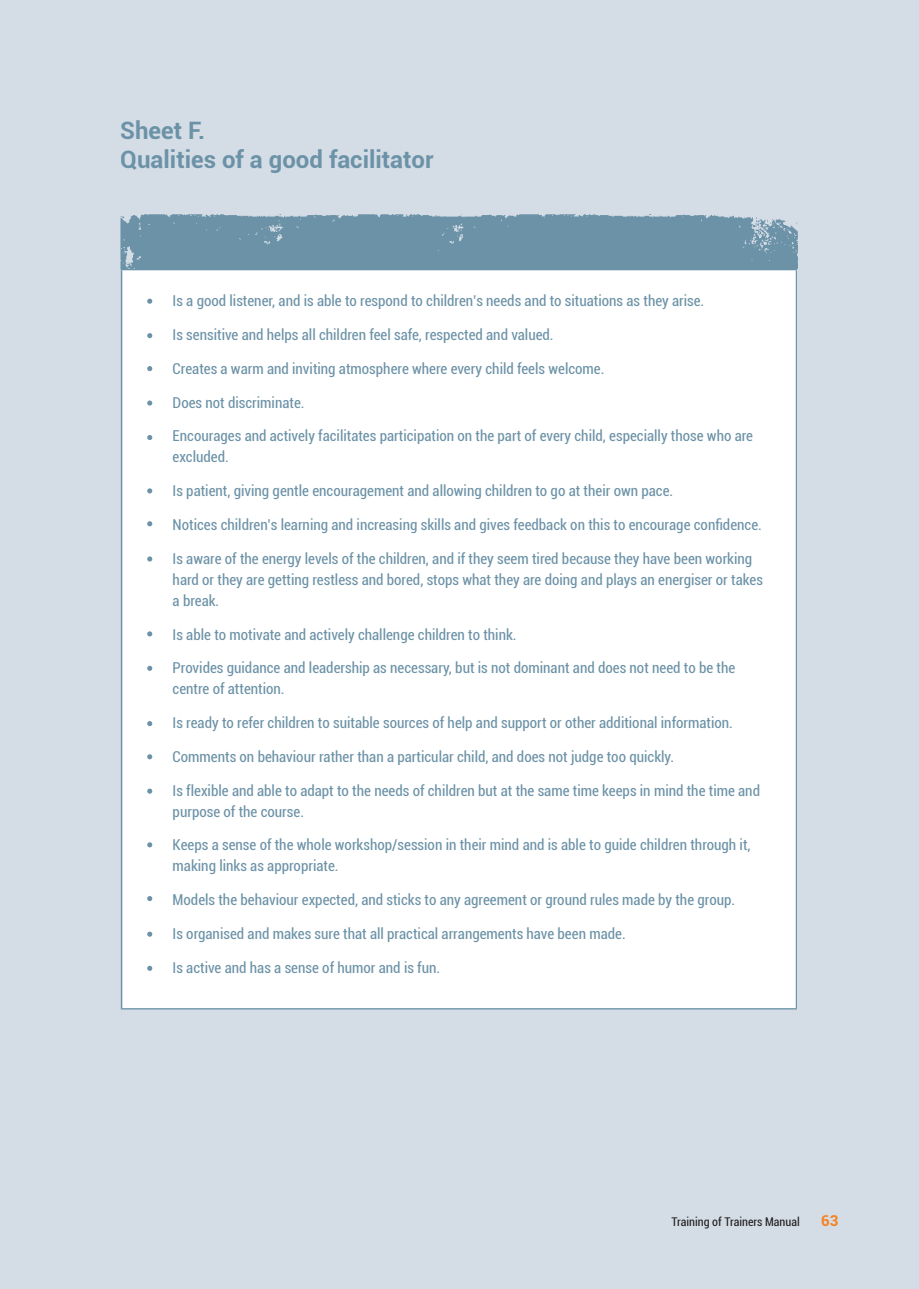
<style>
.page{position:relative;width:919px;height:1289px;background:#fff}
.page>*{position:absolute;margin:0;border:0;box-sizing:border-box;transform-origin:0 0}
.t1{font:700 24px/28.8px "Roboto";color:#6c92a7}
.t2{font:condensed 15px/21px "Roboto";color:#6c92a7}
.t3{font:700 15px "Roboto";color:#f58220}
.t4{font:condensed 12px "Roboto";color:#231f20}
</style>
<div class="page">
<div style="left:0;top:0;width:918px;height:1288px;background:#d4dde6"></div>
<div style="left:121px;top:269px;width:676px;height:740px;background:#fff"></div>
<hr style="left:121px;top:269px;width:676px;height:1px;background:#6c92a7">
<hr style="left:121px;top:270px;width:1px;height:738px;background:#6c92a7">
<hr style="left:795px;top:270px;width:2px;height:738px;background:#6c92a7">
<hr style="left:121px;top:1008px;width:676px;height:1px;background:#6c92a7">
<img style="left:121px;top:214px;width:676px;height:55px">
<svg style="left:147px;top:298px;width:5px;height:6px"></svg>
<svg style="left:147px;top:333px;width:5px;height:5px"></svg>
<svg style="left:147px;top:366px;width:5px;height:5px"></svg>
<svg style="left:147px;top:400px;width:5px;height:5px"></svg>
<svg style="left:147px;top:435px;width:5px;height:5px"></svg>
<svg style="left:147px;top:488px;width:5px;height:5px"></svg>
<svg style="left:147px;top:521px;width:5px;height:5px"></svg>
<svg style="left:147px;top:556px;width:5px;height:5px"></svg>
<svg style="left:147px;top:631px;width:5px;height:5px"></svg>
<svg style="left:147px;top:665px;width:5px;height:6px"></svg>
<svg style="left:147px;top:721px;width:5px;height:5px"></svg>
<svg style="left:147px;top:754px;width:5px;height:5px"></svg>
<svg style="left:147px;top:788px;width:5px;height:5px"></svg>
<svg style="left:147px;top:842px;width:5px;height:5px"></svg>
<svg style="left:147px;top:896px;width:5px;height:5px"></svg>
<svg style="left:147px;top:931px;width:5px;height:5px"></svg>
<svg style="left:147px;top:965px;width:5px;height:5px"></svg>
<h1 class="t1" style="left:120px;top:115px;width:315px">Sheet F.<br>Qualities of a good facilitator</h1>
<p class="t2" style="left:173px;top:290px;width:533px">Is a good listener, and is able to respond to children’s needs and to situations as they arise.</p>
<p class="t2" style="left:173px;top:324px;width:382px">Is sensitive and helps all children feel safe, respected and valued.</p>
<p class="t2" style="left:173px;top:357px;width:433px">Creates a warm and inviting atmosphere where every child feels welcome.</p>
<p class="t2" style="left:173px;top:391px;width:133px">Does not discriminate.</p>
<p class="t2" style="left:173px;top:425px;width:582px">Encourages and actively facilitates participation on the part of every child, especially those who are excluded.</p>
<p class="t2" style="left:173px;top:480px;width:502px">Is patient, giving gentle encouragement and allowing children to go at their own pace.</p>
<p class="t2" style="left:173px;top:513px;width:590px">Notices children’s learning and increasing skills and gives feedback on this to encourage confidence.</p>
<p class="t2" style="left:173px;top:547px;width:591px">Is aware of the energy levels of the children, and if they seem tired because they have been working hard or they are getting restless and bored, stops what they are doing and plays an energiser or takes a break.</p>
<p class="t2" style="left:173px;top:623px;width:345px">Is able to motivate and actively challenge children to think.</p>
<p class="t2" style="left:173px;top:657px;width:564px">Provides guidance and leadership as necessary, but is not dominant and does not need to be the centre of attention.</p>
<p class="t2" style="left:173px;top:711px;width:561px">Is ready to refer children to suitable sources of help and support or other additional information.</p>
<p class="t2" style="left:173px;top:745px;width:503px">Comments on behaviour rather than a particular child, and does not judge too quickly.</p>
<p class="t2" style="left:173px;top:779px;width:589px">Is flexible and able to adapt to the needs of children but at the same time keeps in mind the time and purpose of the course.</p>
<p class="t2" style="left:173px;top:834px;width:579px">Keeps a sense of the whole workshop/session in their mind and is able to guide children through it, making links as appropriate.</p>
<p class="t2" style="left:173px;top:888px;width:564px">Models the behaviour expected, and sticks to any agreement or ground rules made by the group.</p>
<p class="t2" style="left:173px;top:922px;width:454px">Is organised and makes sure that all practical arrangements have been made.</p>
<p class="t2" style="left:173px;top:956px;width:269px">Is active and has a sense of humor and is fun.</p>
<p class="t4" style="left:671px;top:1213px;width:130px">Training of Trainers Manual</p>
<p class="t3" style="left:821px;top:1210px;width:19px">63</p>
</div>
